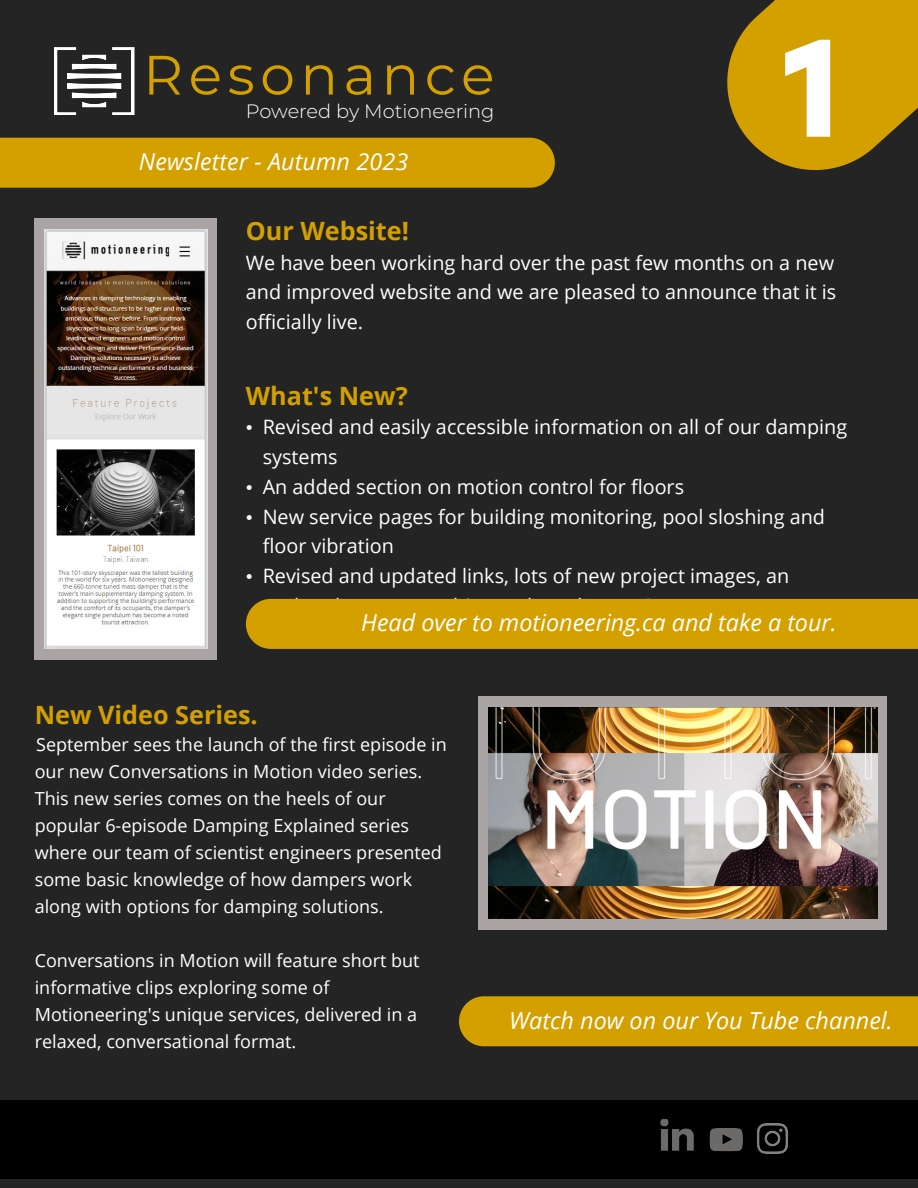
<style>
.page{position:relative;width:918px;height:1188px;background:#242424}
.page>*{position:absolute;margin:0;border:0;box-sizing:border-box;transform-origin:0 0}
.t1{font:700 138.6px "Stolzl";color:#fff}
.t2{font:55.35px "Montserrat";letter-spacing:.1em;color:#d3a000}
.t3{font:700 25.2px "Open Sans";color:#d3a000}
.t4{font:italic 23.4px "Open Sans";color:#fff}
.t5{font:19.8px/29.7px "Open Sans";color:#fff}
.t6{font:300 19.35px "Montserrat";color:#fff}
.t7{font:18px/27px "Open Sans";color:#fff}
.s1{font-family:"Times New Roman"}
</style>
<div class="page">
<div style="left:459px;top:996px;width:459px;height:50px;background:#d3a000"></div>
<svg style="left:727px;top:0;width:191px;height:170px"></svg>
<div style="left:0;top:138px;width:555px;height:50px;background:#d3a000"></div>
<div style="left:479px;top:696px;width:408px;height:233px;background:#aba4a4"></div>
<img style="left:55px;top:48px;width:79px;height:67px">
<div style="left:35px;top:218px;width:182px;height:442px;background:#aba4a4"></div>
<img style="left:44px;top:229px;width:164px;height:420px">
<img style="left:489px;top:707px;width:388px;height:211px">
<div style="left:246px;top:599px;width:672px;height:50px;background:#d3a000"></div>
<div style="left:0;top:1101px;width:917px;height:78px;background:#000"></div>
<img style="left:661px;top:1119px;width:32px;height:32px">
<img style="left:709px;top:1128px;width:34px;height:24px">
<img style="left:757px;top:1123px;width:31px;height:31px">
<h2 class="t2" style="left:143px;top:37px;width:353px">Resonance</h2>
<p class="t6" style="left:246px;top:98px;width:250px">Powered by Motioneering</p>
<p class="t4" style="left:139px;top:145px;width:271px">Newsletter - Autumn 2023</p>
<h1 class="t1" style="left:782px;top:-12px;width:60px">1</h1>
<h3 class="t3" style="left:246px;top:213px;width:165px">Our Website!</h3>
<p class="t5" style="left:246px;top:247px;width:592px;text-align:justify">We have been working hard over the past few months on a new and improved website and we are pleased to announce that it is officially live.</p>
<h3 class="t3" style="left:246px;top:378px;width:163px">What's New?</h3>
<p class="t5" style="left:263px;top:412px;width:586px;text-indent:-17px"><span class="s1">•</span> Revised and easily accessible information on all of our damping systems</p>
<p class="t5" style="left:246px;top:471px;width:440px"><span class="s1">•</span> An added section on motion control for floors</p>
<p class="t5" style="left:263px;top:501px;width:564px;text-indent:-17px"><span class="s1">•</span> New service pages for building monitoring, pool sloshing and floor vibration</p>
<p class="t5" style="left:246px;top:560px;width:545px"><span class="s1">•</span> Revised and updated links, lots of new project images, an</p>
<p class="t4" style="left:361px;top:607px;width:477px">Head over to motioneering.ca and take a tour.</p>
<h3 class="t3" style="left:35px;top:697px;width:225px">New Video Series.</h3>
<p class="t7" style="left:35px;top:730px;width:413px">September sees the launch of the first episode in our new Conversations in Motion video series.<br>This new series comes on the heels of our popular 6-episode Damping Explained series where our team of scientist engineers presented some basic knowledge of how dampers work along with options for damping solutions.</p>
<p class="t7" style="left:35px;top:946px;width:386px">Conversations in Motion will feature short but informative clips exploring some of Motioneering's unique services, delivered in a relaxed, conversational format.</p>
<p class="t4" style="left:509px;top:1004px;width:385px">Watch now on our You Tube channel.</p>
</div>
